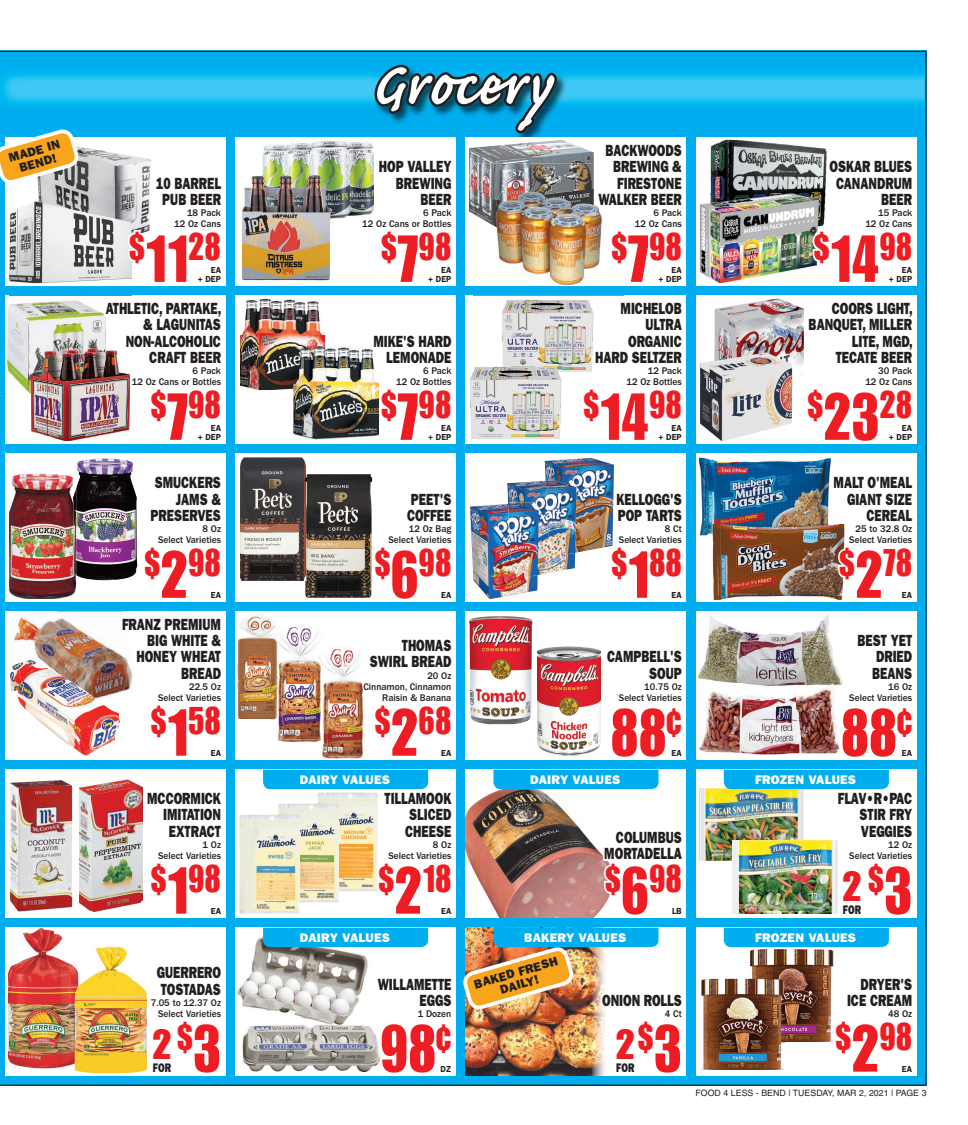
<style>
.page{position:relative;width:968px;height:1125px;background:#fff}
.page>*{position:absolute;margin:0;border:0;box-sizing:border-box;transform-origin:0 0}
.t1{font:700 77.5px "Caflisch Script Pro";letter-spacing:.025em;color:#fff;scale:.9 1}
.t2{font:65px "Impact LT Std";color:#ee1d23;scale:.9 1}
.t3{font:41.25px "Impact LT Std";color:#ee1d23}
.t4{font:37.88px "Impact LT Std";color:#ee1d23;scale:.9 1}
.t5{font:16.25px/16.2px "ITC Franklin Gothic Std Hvy";color:#231f20;text-align:right;scale:.75 1}
.t6{font:12.5px "ITC Franklin Gothic Std Hvy";letter-spacing:.02em;color:#fff}
.t7{font:12.5px/12.5px "ITC Franklin Gothic Std Hvy";letter-spacing:.02em;color:#231f20;text-align:center}
.t8{font:12.5px "ITC Franklin Gothic Std Hvy";letter-spacing:.02em;color:#231f20;scale:.75 1}
.t9{font:500 10px/11.2px "ITC Franklin Gothic Std";color:#231f20;text-align:right;scale:.95 1}
.t10{font:600 8.75px/8.8px "ITC Franklin Gothic Std";letter-spacing:.01em;color:#231f20;text-align:right;scale:.95 1}
.t11{font:8.75px "Helvetica LT Std";letter-spacing:.005em;color:#231f20}
.s1{font-size:65px}
</style>
<div class="page">
<img style="left:0;top:51px;width:926px;height:1035px">
<p class="t7" style="left:7px;top:153px;width:55px;rotate:-16deg">MADE IN<br>BEND!</p>
<p class="t5" style="left:156px;top:176px;width:88px;text-align:center">10 BARREL<br>PUB BEER</p>
<p class="t9" style="left:174px;top:208px;width:51px">18 Pack<br>12 Oz Cans</p>
<h3 class="t4" style="left:129px;top:232px;width:104px">$<span class="s1">11</span>28</h3>
<p class="t10" style="left:198px;top:266px;width:26px">EA<br>+ DEP</p>
<p class="t5" style="left:106px;top:302px;width:156px">ATHLETIC, PARTAKE, &amp; LAGUNITAS<br>NON-ALCOHOLIC<br>CRAFT BEER</p>
<p class="t9" style="left:132px;top:366px;width:95px">6 Pack<br>12 Oz Cans or Bottles</p>
<h3 class="t4" style="left:151px;top:390px;width:79px">$<span class="s1">7</span>98</h3>
<p class="t10" style="left:198px;top:424px;width:26px">EA<br>+ DEP</p>
<p class="t5" style="left:150px;top:476px;width:95px">SMUCKERS<br>JAMS &amp;<br>PRESERVES</p>
<p class="t9" style="left:158px;top:524px;width:68px">8 Oz<br>Select Varieties</p>
<h3 class="t4" style="left:144px;top:548px;width:87px">$<span class="s1">2</span>98</h3>
<p class="t10" style="left:211px;top:590px;width:12px">EA</p>
<p class="t5" style="left:122px;top:618px;width:133px">FRANZ PREMIUM<br>BIG WHITE &amp;<br>HONEY WHEAT<br>BREAD</p>
<p class="t9" style="left:158px;top:682px;width:68px">22.5 Oz<br>Select Varieties</p>
<h3 class="t4" style="left:151px;top:706px;width:79px">$<span class="s1">1</span>58</h3>
<p class="t10" style="left:211px;top:748px;width:12px">EA</p>
<p class="t5" style="left:147px;top:792px;width:100px">MCCORMICK<br>IMITATION<br>EXTRACT</p>
<p class="t9" style="left:158px;top:840px;width:68px">1 Oz<br>Select Varieties</p>
<h3 class="t4" style="left:151px;top:864px;width:79px">$<span class="s1">1</span>98</h3>
<p class="t10" style="left:211px;top:906px;width:12px">EA</p>
<p class="t5" style="left:157px;top:966px;width:87px;text-align:left">GUERRERO<br>TOSTADAS</p>
<p class="t9" style="left:151px;top:998px;width:75px">7.05 to 12.37 Oz<br>Select Varieties</p>
<h3 class="t4" style="left:177px;top:1022px;width:50px">$<span class="s1">3</span></h3>
<h3 class="t3" style="left:152px;top:1028px;width:21px">2</h3>
<p class="t8" style="left:153px;top:1063px;width:26px">FOR</p>
<h1 class="t1" style="left:371px;top:49px;width:200px">Grocery</h1>
<p class="t5" style="left:379px;top:160px;width:98px">HOP VALLEY<br>BREWING<br>BEER</p>
<p class="t9" style="left:362px;top:208px;width:95px">6 Pack<br>12 Oz Cans or Bottles</p>
<h3 class="t4" style="left:381px;top:232px;width:79px">$<span class="s1">7</span>98</h3>
<p class="t10" style="left:428px;top:266px;width:26px">EA<br>+ DEP</p>
<p class="t5" style="left:373px;top:334px;width:106px">MIKE'S HARD<br>LEMONADE</p>
<p class="t9" style="left:396px;top:366px;width:60px">6 Pack<br>12 Oz Bottles</p>
<h3 class="t4" style="left:381px;top:390px;width:79px">$<span class="s1">7</span>98</h3>
<p class="t10" style="left:428px;top:424px;width:26px">EA<br>+ DEP</p>
<p class="t5" style="left:407px;top:492px;width:61px;text-align:left">PEET'S<br>COFFEE</p>
<p class="t9" style="left:388px;top:524px;width:68px">12 Oz Bag<br>Select Varieties</p>
<h3 class="t4" style="left:375px;top:548px;width:87px">$<span class="s1">6</span>98</h3>
<p class="t10" style="left:441px;top:590px;width:12px">EA</p>
<p class="t5" style="left:370px;top:639px;width:110px">THOMAS<br>SWIRL BREAD</p>
<p class="t9" style="left:363px;top:670px;width:94px">20 Oz<br>Cinnamon, Cinnamon<br>Raisin &amp; Banana</p>
<h3 class="t4" style="left:375px;top:706px;width:87px">$<span class="s1">2</span>68</h3>
<p class="t10" style="left:441px;top:748px;width:12px">EA</p>
<p class="t5" style="left:598px;top:144px;width:113px">BACKWOODS<br>BREWING &amp;<br>FIRESTONE<br>WALKER BEER</p>
<p class="t9" style="left:635px;top:208px;width:51px">6 Pack<br>12 Oz Cans</p>
<h3 class="t4" style="left:611px;top:232px;width:79px">$<span class="s1">7</span>98</h3>
<p class="t10" style="left:658px;top:266px;width:26px">EA<br>+ DEP</p>
<p class="t5" style="left:595px;top:302px;width:117px">MICHELOB<br>ULTRA<br>ORGANIC<br>HARD SELTZER</p>
<p class="t9" style="left:626px;top:366px;width:60px">12 Pack<br>12 Oz Bottles</p>
<h3 class="t4" style="left:583px;top:390px;width:111px">$<span class="s1">14</span>98</h3>
<p class="t10" style="left:658px;top:424px;width:26px">EA<br>+ DEP</p>
<p class="t5" style="left:616px;top:492px;width:89px;text-align:left">KELLOGG'S<br>POP TARTS</p>
<p class="t9" style="left:619px;top:524px;width:68px">8 Ct<br>Select Varieties</p>
<h3 class="t4" style="left:611px;top:548px;width:79px">$<span class="s1">1</span>88</h3>
<p class="t10" style="left:671px;top:590px;width:12px">EA</p>
<p class="t5" style="left:607px;top:650px;width:101px">CAMPBELL'S<br>SOUP</p>
<p class="t9" style="left:619px;top:682px;width:68px">10.75 Oz<br>Select Varieties</p>
<h2 class="t2" style="left:610px;top:707px;width:81px">88<sup>¢</sup></h2>
<p class="t10" style="left:671px;top:748px;width:12px">EA</p>
<p class="t5" style="left:829px;top:160px;width:112px">OSKAR BLUES<br>CANANDRUM<br>BEER</p>
<p class="t9" style="left:865px;top:208px;width:51px">15 Pack<br>12 Oz Cans</p>
<h3 class="t4" style="left:813px;top:232px;width:111px">$<span class="s1">14</span>98</h3>
<p class="t10" style="left:888px;top:266px;width:26px">EA<br>+ DEP</p>
<p class="t5" style="left:808px;top:302px;width:140px">COORS LIGHT,<br>BANQUET, MILLER<br>LITE, MGD,<br>TECATE BEER</p>
<p class="t9" style="left:865px;top:366px;width:51px">30 Pack<br>12 Oz Cans</p>
<h3 class="t4" style="left:807px;top:390px;width:118px">$<span class="s1">23</span>28</h3>
<p class="t10" style="left:888px;top:424px;width:26px">EA<br>+ DEP</p>
<p class="t5" style="left:833px;top:476px;width:106px">MALT O'MEAL<br>GIANT SIZE<br>CEREAL</p>
<p class="t9" style="left:849px;top:524px;width:68px">25 to 32.8 Oz<br>Select Varieties</p>
<h3 class="t4" style="left:839px;top:548px;width:82px">$<span class="s1">2</span>78</h3>
<p class="t10" style="left:902px;top:590px;width:12px">EA</p>
<p class="t5" style="left:872px;top:634px;width:55px;text-align:justify;text-indent:-15px">BEST YET DRIED BEANS</p>
<p class="t9" style="left:849px;top:682px;width:68px">16 Oz<br>Select Varieties</p>
<h2 class="t2" style="left:840px;top:707px;width:81px">88<sup>¢</sup></h2>
<p class="t10" style="left:902px;top:748px;width:12px">EA</p>
<p class="t6" style="left:300px;top:775px;width:92px">DAIRY VALUES</p>
<p class="t6" style="left:530px;top:775px;width:92px">DAIRY VALUES</p>
<p class="t6" style="left:755px;top:775px;width:102px">FROZEN VALUES</p>
<p class="t5" style="left:405px;top:792px;width:63px;text-align:justify;text-indent:-20px">TILLAMOOK SLICED CHEESE</p>
<p class="t9" style="left:388px;top:840px;width:68px">8 Oz<br>Select Varieties</p>
<h3 class="t4" style="left:378px;top:864px;width:82px">$<span class="s1">2</span>18</h3>
<p class="t10" style="left:441px;top:906px;width:12px">EA</p>
<p class="t5" style="left:604px;top:831px;width:105px">COLUMBUS<br>MORTADELLA</p>
<h3 class="t4" style="left:605px;top:864px;width:87px">$<span class="s1">6</span>98</h3>
<p class="t10" style="left:672px;top:906px;width:12px">LB</p>
<p class="t5" style="left:859px;top:792px;width:72px;text-align:justify;text-indent:-22px">FLAV•R•PAC STIR FRY VEGGIES</p>
<p class="t9" style="left:849px;top:840px;width:68px">12 Oz<br>Select Varieties</p>
<h3 class="t4" style="left:868px;top:864px;width:50px">$<span class="s1">3</span></h3>
<h3 class="t3" style="left:842px;top:870px;width:21px">2</h3>
<p class="t8" style="left:842px;top:905px;width:26px">FOR</p>
<p class="t6" style="left:300px;top:933px;width:92px">DAIRY VALUES</p>
<p class="t6" style="left:524px;top:933px;width:104px">BAKERY VALUES</p>
<p class="t6" style="left:755px;top:933px;width:102px">FROZEN VALUES</p>
<p class="t5" style="left:378px;top:977px;width:100px">WILLAMETTE<br>EGGS</p>
<p class="t9" style="left:418px;top:1009px;width:37px">1 Dozen</p>
<h2 class="t2" style="left:380px;top:1023px;width:81px">98<sup>¢</sup></h2>
<p class="t10" style="left:440px;top:1064px;width:13px">DZ</p>
<p class="t7" style="left:473px;top:979px;width:88px;rotate:-16deg">BAKED FRESH<br>DAILY!</p>
<p class="t5" style="left:602px;top:993px;width:108px">ONION ROLLS</p>
<p class="t9" style="left:665px;top:1009px;width:19px">4 Ct</p>
<h3 class="t4" style="left:638px;top:1022px;width:50px">$<span class="s1">3</span></h3>
<h3 class="t3" style="left:615px;top:1028px;width:21px">2</h3>
<p class="t8" style="left:616px;top:1063px;width:26px">FOR</p>
<p class="t5" style="left:847px;top:977px;width:88px">DRYER'S<br>ICE CREAM</p>
<p class="t9" style="left:888px;top:1009px;width:27px">48 Oz</p>
<h3 class="t4" style="left:835px;top:1022px;width:87px">$<span class="s1">2</span>98</h3>
<p class="t10" style="left:902px;top:1064px;width:12px">EA</p>
<p class="t11" style="left:695px;top:1090px;width:232px">FOOD 4 LESS - BEND | TUESDAY, MAR 2, 2021 | PAGE 3</p>
</div>
